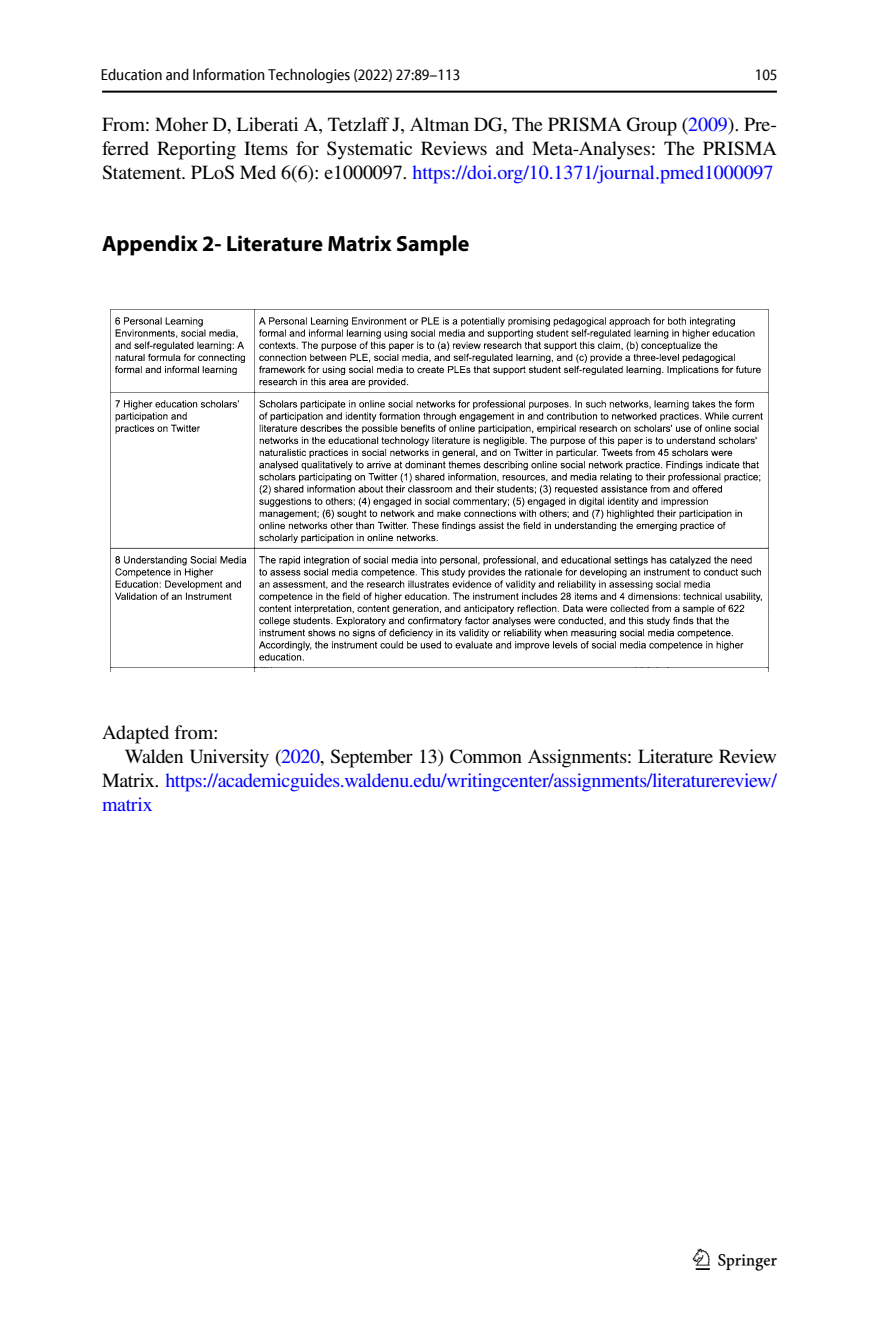
<style>
.page{position:relative;width:879px;height:1333px;background:#fff}
.page>*{position:absolute;margin:0;border:0;box-sizing:border-box;transform-origin:0 0}
.t1{font:30px "Springnew Regular 3";color:#000}
.t2{font:700 22px "Myriad Pro";color:#000}
.t3{font:20px/24px "STIX";letter-spacing:-.02em;color:#000;text-align:justify}
.t4{font:20px "STIX";letter-spacing:-.02em;color:#00f}
.t5{font:20px "STIX";color:#000}
.t6{font:semi-condensed 16px "Myriad Pro Unic";color:#000}
.s1{color:#00f}
.s2{color:#000}
</style>
<div class="page">
<hr style="left:102px;top:91px;width:675px;height:2px;background:#000">
<img style="left:110px;top:309px;width:659px;height:364px">
<p class="t6" style="left:101px;top:69px;width:361px">Education and Information Technologies (2022) 27:89–113</p>
<p class="t6" style="left:755px;top:69px;width:24px">105</p>
<p class="t3" style="left:102px;top:114px;width:676px">From: Moher D, Liberati A, Tetzlaff J, Altman DG, The PRISMA Group (<span class="s1">2009</span>). Pre&shy;ferred Reporting Items for Systematic Reviews and Meta-Analyses: The PRISMA Statement. PLoS Med 6(6): e1000097. <span class="s1">https://doi.org/10.1371/journal.pmed1000097</span></p>
<p class="t2" style="left:102px;top:229px;width:369px">Appendix 2‑ Literature Matrix Sample</p>
<p class="t5" style="left:102px;top:718px;width:118px">Adapted from:</p>
<p class="t3" style="left:125px;top:745px;width:653px">Walden University (<span class="s1">2020</span>, September 13) Common Assignments: Literature Review</p>
<p class="t4" style="left:102px;top:766px;width:676px"><span class="s2">Matrix.</span> https://academicguides.waldenu.edu/writingcenter/assignments/literaturereview/</p>
<p class="t4" style="left:102px;top:790px;width:52px">matrix</p>
<h1 class="t1" style="left:696px;top:1248px;width:83px">1 3</h1>
</div>
